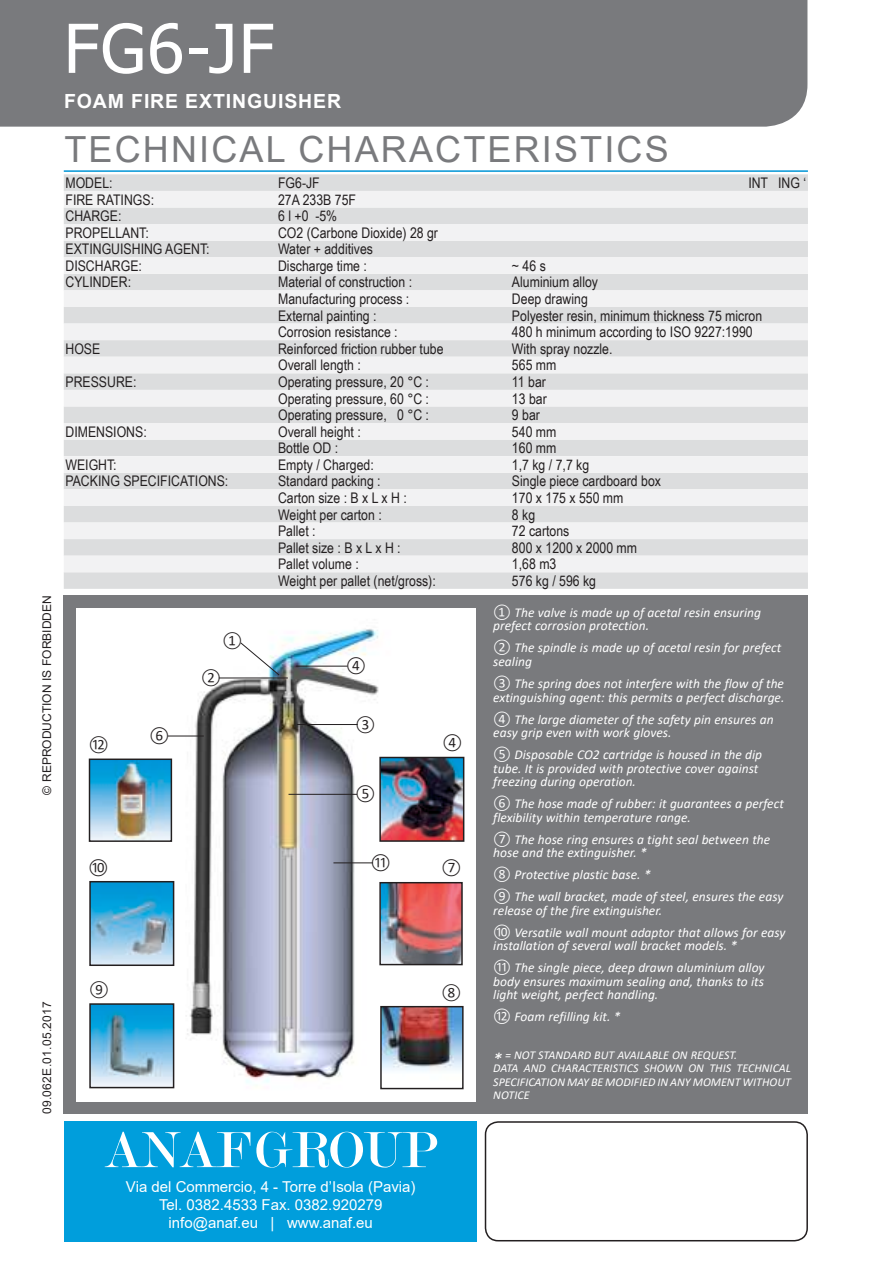
<style>
.page{position:relative;width:893px;height:1263px;background:#fff}
.page>*{position:absolute;margin:0;border:0;box-sizing:border-box;transform-origin:0 0}
.t1{font:67.5px "Tahoma";color:#fff}
.t2{font:54.15px "Modern";color:#fff}
.t3{font:36px "Arial";letter-spacing:.06em;color:#797a7d}
.t4{font:700 19.5px "Arial";letter-spacing:.045em;color:#fff}
.t5{font:15px/18px "Arial";color:#fff;text-align:center}
.t6{font:italic 15px "Calibri";color:#231f20}
.t7{font:15px "Calibri";color:#231f20}
.t8{font:14.55px "Arial Narrow";color:#231f20}
.t9{font:italic 13.5px/13.5px "Calibri";color:#fff}
.t10{font:italic 12px/13.5px "Calibri";color:#fff}
.t11{font:12px "Arial";color:#231f20}
.t12{font:12px "Arial";letter-spacing:.025em;color:#231f20}
.s1{font-size:18px}
</style>
<div class="page">
<div style="left:64px;top:595px;width:744px;height:519px;background:#797a7d"></div>
<div style="left:485px;top:1121px;width:323px;height:120px;border:2px solid #231f20;border-radius:13px"></div>
<div style="left:0;top:0;width:807px;height:127px;background:#797a7d"></div>
<hr style="left:64px;top:170px;width:744px;height:2px;background:#0095d6">
<div style="left:64px;top:1121px;width:412px;height:121px;background:#009edc"></div>
<div style="left:64px;top:174px;width:744px;height:415px;background:#dcddde"></div>
<svg style="left:64px;top:191px;width:744px;height:381px;fill:#f2f2f3"></svg>
<div style="left:77px;top:608px;width:399px;height:493px;background:#fff"></div>
<img style="left:88px;top:629px;width:373px;height:461px">
<img style="left:92px;top:1006px;width:79px;height:79px">
<div style="left:89px;top:1003px;width:85px;height:85px;border:2px solid #231f20"></div>
<img style="left:92px;top:884px;width:79px;height:79px">
<div style="left:89px;top:881px;width:85px;height:85px;border:2px solid #231f20"></div>
<img style="left:381px;top:884px;width:80px;height:79px">
<div style="left:379px;top:882px;width:84px;height:83px;border:1px solid #231f20"></div>
<img style="left:382px;top:760px;width:79px;height:79px">
<div style="left:379px;top:757px;width:85px;height:85px;border:2px solid #231f20"></div>
<img style="left:91px;top:760px;width:79px;height:80px">
<div style="left:89px;top:758px;width:83px;height:84px;border:1px solid #231f20"></div>
<img style="left:382px;top:1008px;width:80px;height:79px">
<div style="left:380px;top:1006px;width:84px;height:83px;border:1px solid #231f20"></div>
<svg style="left:240px;top:642px;width:40px;height:34px"></svg>
<hr style="left:219px;top:678px;width:69px;height:1px;background:#231f20">
<hr style="left:296px;top:666px;width:52px;height:1px;background:#231f20">
<hr style="left:297px;top:724px;width:61px;height:1px;background:#231f20">
<hr style="left:168px;top:736px;width:36px;height:1px;background:#231f20">
<hr style="left:333px;top:862px;width:40px;height:1px;background:#231f20">
<hr style="left:288px;top:794px;width:69px;height:1px;background:#231f20">
<p class="t11" style="left:43px;top:795px;width:201px;rotate:-90deg">© REPRODUCTION IS FORBIDDEN</p>
<p class="t12" style="left:43px;top:1114px;width:115px;rotate:-90deg">09.062E.01.05.2017</p>
<h1 class="t1" style="left:64px;top:10px;width:212px">FG6-JF</h1>
<h3 class="t4" style="left:64px;top:94px;width:279px">FOAM FIRE EXTINGUISHER</h3>
<h3 class="t3" style="left:64px;top:136px;width:606px">TECHNICAL CHARACTERISTICS</h3>
<p class="t8" style="left:65px;top:177px;width:49px">MODEL:</p>
<p class="t8" style="left:278px;top:177px;width:43px">FG6-JF</p>
<p class="t8" style="left:748px;top:177px;width:59px">INT ING ‘</p>
<p class="t8" style="left:65px;top:194px;width:90px">FIRE RATINGS:</p>
<p class="t8" style="left:278px;top:194px;width:79px">27A 233B 75F</p>
<p class="t8" style="left:65px;top:211px;width:58px">CHARGE:</p>
<p class="t8" style="left:278px;top:211px;width:61px">6 l +0 -5%</p>
<p class="t8" style="left:65px;top:227px;width:85px">PROPELLANT:</p>
<p class="t8" style="left:278px;top:227px;width:161px">CO2 (Carbone Dioxide) 28 gr</p>
<p class="t8" style="left:65px;top:244px;width:146px">EXTINGUISHING AGENT:</p>
<p class="t8" style="left:278px;top:244px;width:96px">Water + additives</p>
<p class="t8" style="left:65px;top:260px;width:78px">DISCHARGE:</p>
<p class="t8" style="left:278px;top:260px;width:90px">Discharge time :</p>
<p class="t8" style="left:512px;top:260px;width:35px">~ 46 s</p>
<p class="t8" style="left:65px;top:277px;width:67px">CYLINDER:</p>
<p class="t8" style="left:278px;top:277px;width:135px">Material of construction :</p>
<p class="t8" style="left:512px;top:277px;width:88px">Aluminium alloy</p>
<p class="t8" style="left:278px;top:293px;width:133px">Manufacturing process :</p>
<p class="t8" style="left:512px;top:293px;width:77px">Deep drawing</p>
<p class="t8" style="left:278px;top:310px;width:100px">External painting :</p>
<p class="t8" style="left:512px;top:310px;width:252px">Polyester resin, minimum thickness 75 micron</p>
<p class="t8" style="left:278px;top:327px;width:121px">Corrosion resistance :</p>
<p class="t8" style="left:512px;top:327px;width:242px">480 h minimum according to ISO 9227:1990</p>
<p class="t8" style="left:65px;top:343px;width:36px">HOSE</p>
<p class="t8" style="left:278px;top:343px;width:167px">Reinforced friction rubber tube</p>
<p class="t8" style="left:512px;top:343px;width:102px">With spray nozzle.</p>
<p class="t8" style="left:278px;top:360px;width:84px">Overall length :</p>
<p class="t8" style="left:512px;top:360px;width:46px">565 mm</p>
<p class="t8" style="left:65px;top:376px;width:73px">PRESSURE:</p>
<p class="t8" style="left:278px;top:376px;width:152px">Operating pressure, 20 °C :</p>
<p class="t8" style="left:512px;top:376px;width:35px">11 bar</p>
<p class="t8" style="left:278px;top:393px;width:152px">Operating pressure, 60 °C :</p>
<p class="t8" style="left:512px;top:393px;width:36px">13 bar</p>
<p class="t8" style="left:278px;top:409px;width:152px">Operating pressure, 0 °C :</p>
<p class="t8" style="left:512px;top:409px;width:30px">9 bar</p>
<p class="t8" style="left:65px;top:426px;width:83px">DIMENSIONS:</p>
<p class="t8" style="left:278px;top:426px;width:84px">Overall height :</p>
<p class="t8" style="left:512px;top:426px;width:46px">540 mm</p>
<p class="t8" style="left:278px;top:443px;width:62px">Bottle OD :</p>
<p class="t8" style="left:512px;top:443px;width:46px">160 mm</p>
<p class="t8" style="left:65px;top:459px;width:53px">WEIGHT:</p>
<p class="t8" style="left:278px;top:459px;width:97px">Empty / Charged:</p>
<p class="t8" style="left:512px;top:459px;width:79px">1,7 kg / 7,7 kg</p>
<p class="t8" style="left:65px;top:476px;width:164px">PACKING SPECIFICATIONS:</p>
<p class="t8" style="left:278px;top:476px;width:104px">Standard packing :</p>
<p class="t8" style="left:512px;top:476px;width:151px">Single piece cardboard box</p>
<p class="t8" style="left:278px;top:492px;width:130px">Carton size : B x L x H :</p>
<p class="t8" style="left:512px;top:492px;width:113px">170 x 175 x 550 mm</p>
<p class="t8" style="left:278px;top:509px;width:105px">Weight per carton :</p>
<p class="t8" style="left:512px;top:509px;width:25px">8 kg</p>
<p class="t8" style="left:278px;top:526px;width:39px">Pallet :</p>
<p class="t8" style="left:512px;top:526px;width:59px">72 cartons</p>
<p class="t8" style="left:278px;top:542px;width:124px">Pallet size : B x L x H :</p>
<p class="t8" style="left:512px;top:542px;width:127px">800 x 1200 x 2000 mm</p>
<p class="t8" style="left:278px;top:559px;width:82px">Pallet volume :</p>
<p class="t8" style="left:512px;top:559px;width:46px">1,68 m3</p>
<p class="t8" style="left:278px;top:575px;width:159px">Weight per pallet (net/gross):</p>
<p class="t8" style="left:512px;top:575px;width:86px">576 kg / 596 kg</p>
<p class="t7" style="left:89px;top:735px;width:21px">⑫</p>
<p class="t6" style="left:150px;top:725px;width:21px">⑥</p>
<p class="t7" style="left:223px;top:631px;width:21px">①</p>
<p class="t7" style="left:201px;top:668px;width:21px">②</p>
<p class="t6" style="left:346px;top:655px;width:21px">④</p>
<p class="t7" style="left:355px;top:714px;width:21px">③</p>
<p class="t6" style="left:355px;top:784px;width:21px">⑤</p>
<p class="t6" style="left:89px;top:858px;width:21px">⑩</p>
<p class="t6" style="left:371px;top:852px;width:21px">⑪</p>
<p class="t7" style="left:89px;top:979px;width:21px">⑨</p>
<p class="t6" style="left:443px;top:733px;width:21px">④</p>
<p class="t6" style="left:441px;top:858px;width:21px">⑦</p>
<p class="t7" style="left:441px;top:983px;width:21px">⑧</p>
<h2 class="t2" style="left:104px;top:1117px;width:334px">ANAFGROUP</h2>
<p class="t5" style="left:126px;top:1179px;width:291px">Via del Commercio, 4 - Torre d’Isola (Pavia)</p>
<p class="t5" style="left:120px;top:1175px;width:291px">Via del Commercio, 4 - Torre d’Isola (Pavia)<br>Tel. 0382.4533 Fax. 0382.920279 info@anaf.eu | www.anaf.eu</p>
<p class="t9" style="left:493px;top:605px;width:269px">① The valve is made up of acetal resin ensuring prefect corrosion protection.</p>
<p class="t9" style="left:493px;top:641px;width:290px">② The spindle is made up of acetal resin for prefect sealing</p>
<p class="t9" style="left:493px;top:676px;width:293px">③ The spring does not interfere with the flow of the extinguishing agent: this permits a perfect discharge.</p>
<p class="t9" style="left:493px;top:712px;width:282px">④ The large diameter of the safety pin ensures an easy grip even with work gloves.</p>
<p class="t9" style="left:493px;top:747px;width:270px">⑤ Disposable CO2 cartridge is housed in the dip tube. It is provided with protective cover against freezing during operation.</p>
<p class="t9" style="left:493px;top:796px;width:292px">⑥ The hose made of rubber: it guarantees a perfect flexibility within temperature range.</p>
<p class="t9" style="left:493px;top:832px;width:278px">⑦ The hose ring ensures a tight seal between the hose and the extinguisher. *</p>
<p class="t9" style="left:493px;top:863px;width:292px;line-height:22px">⑧ Protective plastic base. *<br>⑨ The wall bracket, made of steel, ensures the easy</p>
<p class="t9" style="left:493px;top:898px;width:294px;line-height:22px">release of the fire extinguisher.<br>⑩ Versatile wall mount adaptor that allows for easy</p>
<p class="t9" style="left:493px;top:934px;width:273px;line-height:22px">installation of several wall bracket models. *<br>⑪ The single piece, deep drawn aluminium alloy</p>
<p class="t9" style="left:493px;top:974px;width:272px">body ensures maximum sealing and, thanks to its light weight, perfect handling.</p>
<p class="t9" style="left:493px;top:1009px;width:129px">⑫ Foam refilling kit. *</p>
<p class="t10" style="left:493px;top:1047px;width:299px"><span class="s1">*</span> = NOT STANDARD BUT AVAILABLE ON REQUEST.<br>DATA AND CHARACTERISTICS SHOWN ON THIS TECHNICAL SPECIFICATION MAY BE MODIFIED IN ANY MOMENT WITHOUT NOTICE</p>
</div>
